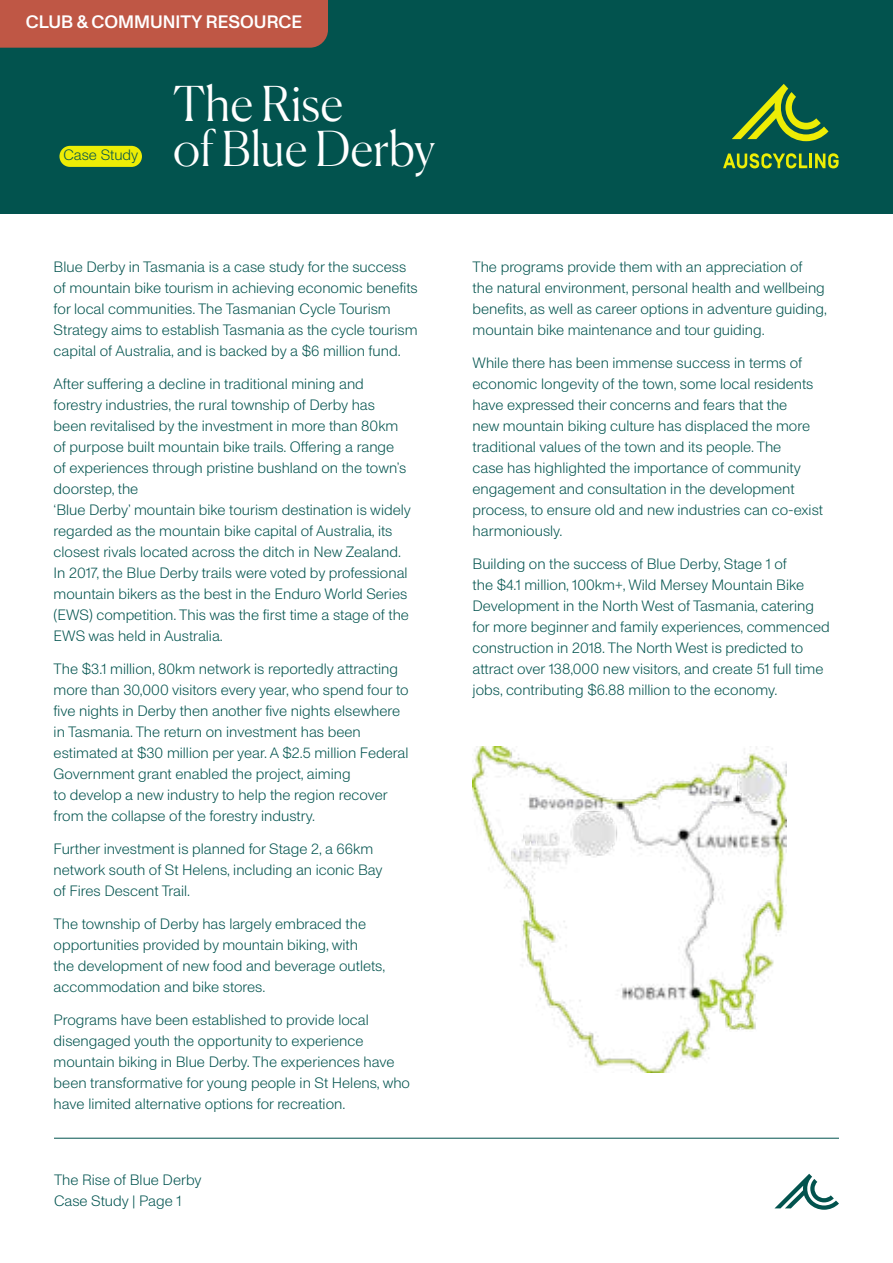
<style>
.page{position:relative;width:893px;height:1263px;background:#fff}
.page>*{position:absolute;margin:0;border:0;box-sizing:border-box;transform-origin:0 0}
.t1{font:300 48px/45px "Canela Trial";color:#fff}
.t2{font:500 18px "ABC Monument Grotesk Unlicensed Trial";color:#fff}
.t3{font:300 15px/21px "ABC Monument Grotesk Unlicensed Trial";color:#02534e}
.t4{font:300 15px/21px "ABC Monument Grotesk Unlicensed Trial";color:#01534f}
</style>
<div class="page">
<svg style="left:774px;top:1174px;width:65px;height:36px"></svg>
<hr style="left:54px;top:1138px;width:785px;height:1px;background:#02534e">
<div style="left:0;top:0;width:893px;height:213px;background:#02534e"></div>
<svg style="left:732px;top:84px;width:96px;height:57px"></svg>
<svg style="left:723px;top:153px;width:84px;height:15px"></svg>
<hr style="left:809px;top:154px;width:3px;height:14px;background:#eded05">
<svg style="left:815px;top:153px;width:24px;height:15px"></svg>
<div style="left:59px;top:146px;width:83px;height:21px;background:#eded05;border-radius:11px"></div>
<div style="left:0;top:0;width:328px;height:48px;background:#bf5745"></div>
<img style="left:473px;top:747px;width:314px;height:326px">
<p class="t2" style="left:26px;top:11px;width:278px">CLUB &amp; COMMUNITY RESOURCE</p>
<p class="t3" style="left:63px;top:144px;width:76px">Case Study</p>
<h1 class="t1" style="left:173px;top:85px;width:263px">The Rise<br>of Blue Derby</h1>
<p class="t3" style="left:54px;top:256px;width:366px">Blue Derby in Tasmania is a case study for the success of mountain bike tourism in achieving economic benefits for local communities. The Tasmanian Cycle Tourism Strategy aims to establish Tasmania as the cycle tourism capital of Australia, and is backed by a $6 million fund.</p>
<p class="t3" style="left:54px;top:373px;width:359px">After suffering a decline in traditional mining and forestry industries, the rural township of Derby has been revitalised by the investment in more than 80km of purpose built mountain bike trails. Offering a range<br>of experiences through pristine bushland on the town’s doorstep, the<br>‘Blue Derby’ mountain bike tourism destination is widely regarded as the mountain bike capital of Australia, its closest rivals located across the ditch in New Zealand.<br>In 2017, the Blue Derby trails were voted by professional mountain bikers as the best in the Enduro World Series (EWS) competition. This was the first time a stage of the EWS was held in Australia.</p>
<p class="t3" style="left:54px;top:658px;width:357px">The $3.1 million, 80km network is reportedly attracting more than 30,000 visitors every year, who spend four to five nights in Derby then another five nights elsewhere in Tasmania. The return on investment has been estimated at $30 million per year. A $2.5 million Federal Government grant enabled the project, aiming<br>to develop a new industry to help the region recover from the collapse of the forestry industry.</p>
<p class="t3" style="left:54px;top:838px;width:330px">Further investment is planned for Stage 2, a 66km network south of St Helens, including an iconic Bay of Fires Descent Trail.</p>
<p class="t3" style="left:54px;top:913px;width:333px">The township of Derby has largely embraced the opportunities provided by mountain biking, with<br>the development of new food and beverage outlets, accommodation and bike stores.</p>
<p class="t3" style="left:54px;top:1009px;width:358px">Programs have been established to provide local disengaged youth the opportunity to experience mountain biking in Blue Derby. The experiences have been transformative for young people in St Helens, who have limited alternative options for recreation.</p>
<p class="t4" style="left:54px;top:1169px;width:149px">The Rise of Blue Derby<br>Case Study | Page 1</p>
<p class="t3" style="left:473px;top:256px;width:356px">The programs provide them with an appreciation of<br>the natural environment, personal health and wellbeing benefits, as well as career options in adventure guiding, mountain bike maintenance and tour guiding.</p>
<p class="t3" style="left:473px;top:352px;width:352px">While there has been immense success in terms of economic longevity of the town, some local residents have expressed their concerns and fears that the<br>new mountain biking culture has displaced the more traditional values of the town and its people. The<br>case has highlighted the importance of community engagement and consultation in the development process, to ensure old and new industries can co-exist harmoniously.</p>
<p class="t3" style="left:473px;top:553px;width:359px">Building on the success of Blue Derby, Stage 1 of<br>the $4.1 million, 100km+, Wild Mersey Mountain Bike Development in the North West of Tasmania, catering for more beginner and family experiences, commenced construction in 2018. The North West is predicted to attract over 138,000 new visitors, and create 51 full time jobs, contributing $6.88 million to the economy.</p>
</div>
